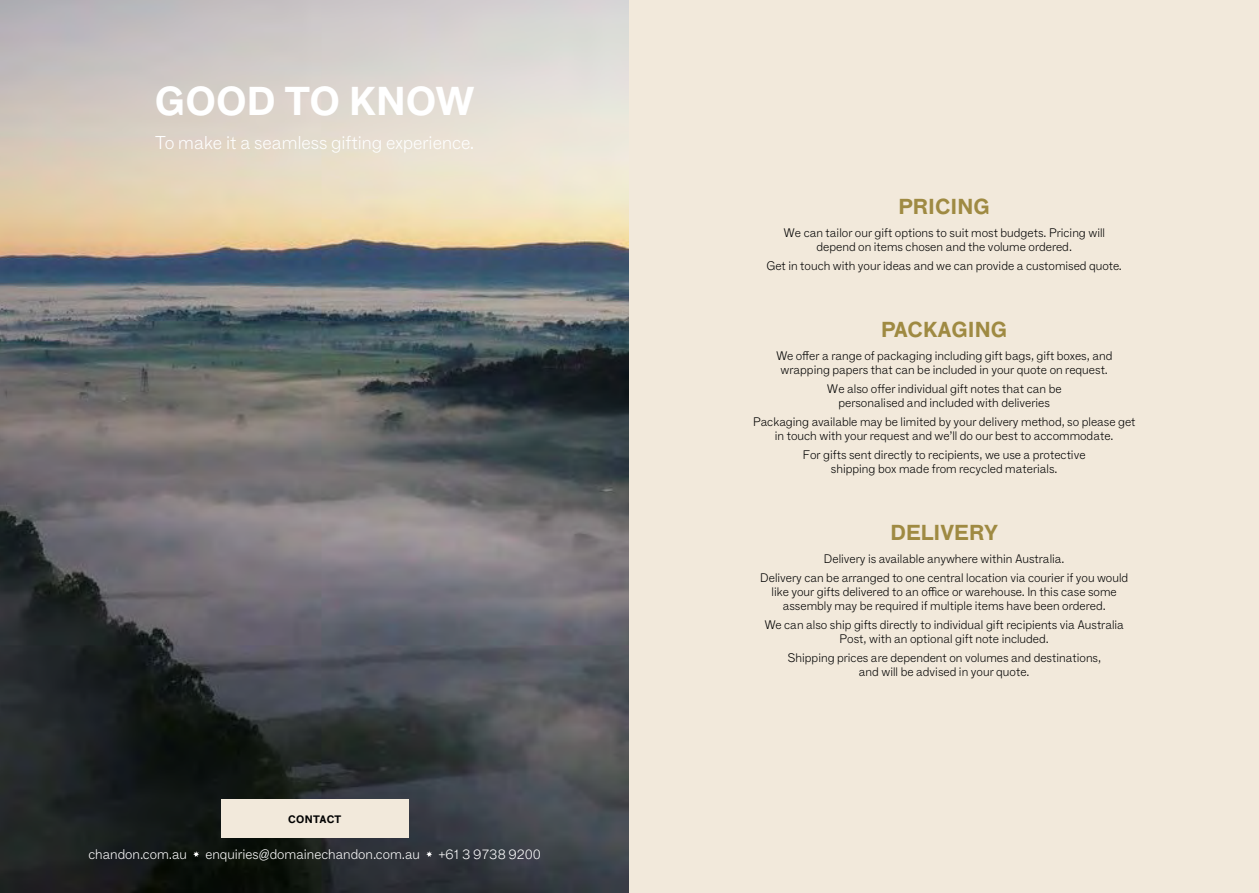
<style>
.page{position:relative;width:1259px;height:893px;background:#fff}
.page>*{position:absolute;margin:0;border:0;box-sizing:border-box;transform-origin:0 0}
.t1{font:700 39px "F Grotesk";color:#fff}
.t2{font:700 21px "F Grotesk";color:#9f8a42}
.t3{font:100 18px "F Grotesk";color:#fff}
.t4{font:100 13.5px "F Grotesk";color:#fff}
.t5{font:100 12px/14.4px "F Grotesk";color:#000;text-align:center}
.t6{font:700 10.5px "F Grotesk";letter-spacing:.02em;color:#000}
</style>
<div class="page">
<img style="left:0;top:0;width:629px;height:893px">
<svg style="left:193px;top:851px;width:6px;height:6px"></svg>
<svg style="left:426px;top:851px;width:6px;height:6px"></svg>
<div style="left:629px;top:0;width:630px;height:893px;background:#f2e9db"></div>
<div style="left:221px;top:799px;width:187px;height:39px;background:#f2e9db"></div>
<h1 class="t1" style="left:155px;top:72px;width:321px">GOOD TO KNOW</h1>
<h3 class="t3" style="left:155px;top:130px;width:321px">To make it a seamless gifting experience.</h3>
<p class="t6" style="left:288px;top:811px;width:55px">CONTACT</p>
<p class="t4" style="left:88px;top:845px;width:100px">chandon.com.au</p>
<p class="t4" style="left:205px;top:845px;width:216px">enquiries@domainechandon.com.au</p>
<p class="t4" style="left:438px;top:845px;width:104px">+61 3 9738 9200</p>
<h2 class="t2" style="left:898px;top:191px;width:93px">PRICING</h2>
<p class="t5" style="left:783px;top:225px;width:323px">We can tailor our gift options to suit most budgets. Pricing will depend on items chosen and the volume ordered.</p>
<p class="t5" style="left:766px;top:258px;width:357px">Get in touch with your ideas and we can provide a customised quote.</p>
<h2 class="t2" style="left:881px;top:313px;width:128px">PACKAGING</h2>
<p class="t5" style="left:776px;top:347px;width:338px">We offer a range of packaging including gift bags, gift boxes, and wrapping papers that can be included in your quote on request.</p>
<p class="t5" style="left:827px;top:381px;width:236px">We also offer individual gift notes that can be personalised and included with deliveries</p>
<p class="t5" style="left:753px;top:414px;width:384px">Packaging available may be limited by your delivery method, so please get in touch with your request and we’ll do our best to accommodate.</p>
<p class="t5" style="left:803px;top:447px;width:284px">For gifts sent directly to recipients, we use a protective shipping box made from recycled materials.</p>
<h2 class="t2" style="left:890px;top:517px;width:109px">DELIVERY</h2>
<p class="t5" style="left:760px;top:549px;width:370px;line-height:18.6px">Delivery is available anywhere within Australia.<br>Delivery can be arranged to one central location via courier if you would</p>
<p class="t5" style="left:771px;top:584px;width:347px">like your gifts delivered to an office or warehouse. In this case some assembly may be required if multiple items have been ordered.</p>
<p class="t5" style="left:764px;top:617px;width:361px">We can also ship gifts directly to individual gift recipients via Australia<br>Post, with an optional gift note included.</p>
<p class="t5" style="left:787px;top:650px;width:315px">Shipping prices are dependent on volumes and destinations, and will be advised in your quote.</p>
</div>
